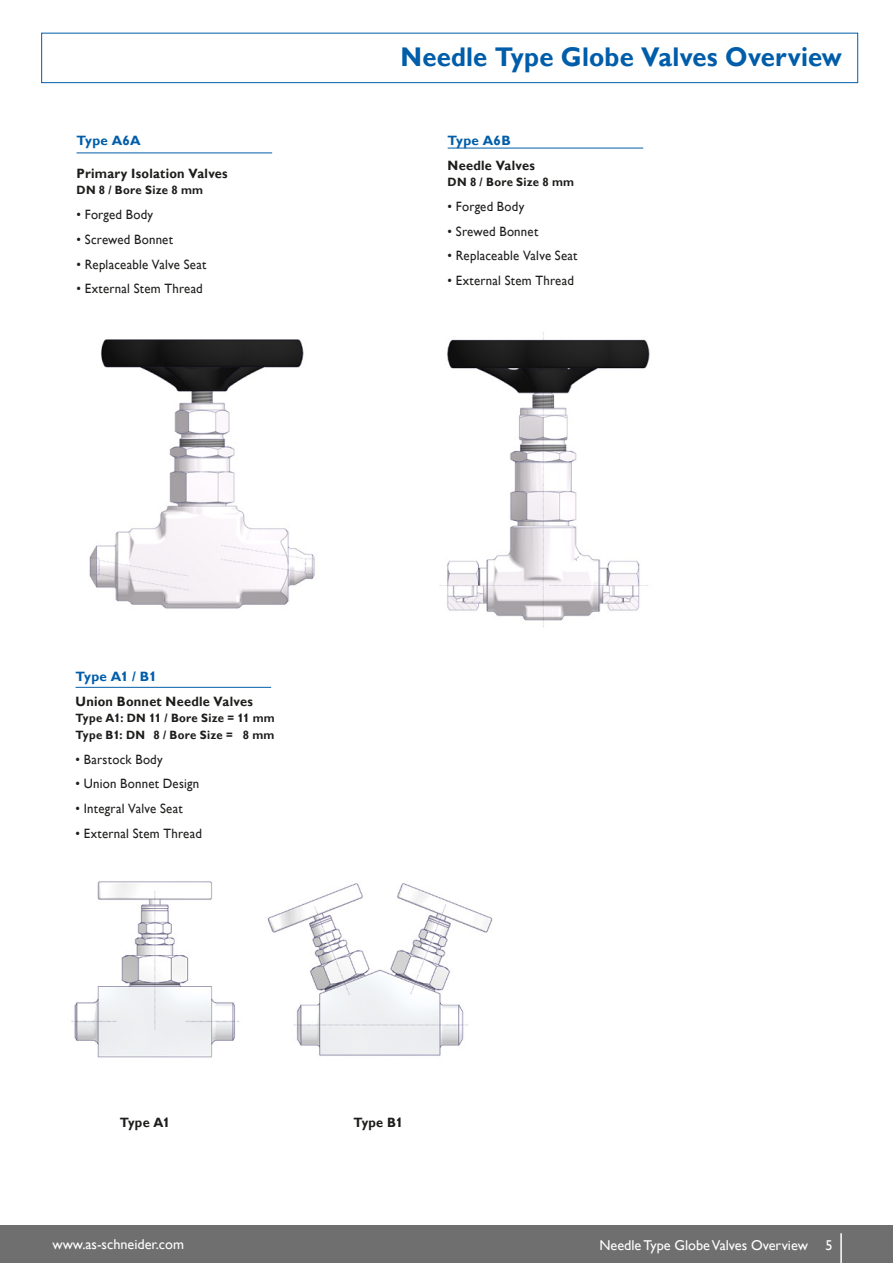
<style>
.page{position:relative;width:893px;height:1263px;background:#fff}
.page>*{position:absolute;margin:0;border:0;box-sizing:border-box;transform-origin:0 0}
.t1{font:700 27px "Gill Alt One";letter-spacing:.005em;color:#005da9;scale:.95 1}
.t2{font:14.25px "Gill Alt One";color:#fff}
.t3{font:13.5px "Gill Alt One";letter-spacing:.02em;color:#1d1d1b;scale:.95 1}
.t4{font:700 13.5px "Gill Alt One";letter-spacing:.02em;color:#1d1d1b;scale:.95 1}
.t5{font:700 13.5px "Gill Alt One";letter-spacing:.01em;color:#005da9}
.t6{font:700 12px/16.5px "Gill Alt One";letter-spacing:.02em;color:#1d1d1b;scale:.95 1}
</style>
<div class="page">
<div style="left:41px;top:33px;width:817px;height:50px;border:1px solid #005da9"></div>
<hr style="left:77px;top:153px;width:195px;height:1px;background:#005da9">
<hr style="left:448px;top:148px;width:195px;height:1px;background:#005da9">
<img style="left:89px;top:339px;width:226px;height:270px">
<img style="left:439px;top:332px;width:211px;height:296px">
<hr style="left:76px;top:687px;width:195px;height:1px;background:#005da9">
<img style="left:71px;top:881px;width:169px;height:177px">
<img style="left:267px;top:883px;width:226px;height:173px">
<div style="left:0;top:1225px;width:893px;height:38px;background:#706f6f"></div>
<hr style="left:840px;top:1233px;width:2px;height:30px;background:#fff">
<h1 class="t1" style="left:400px;top:41px;width:466px">Needle Type Globe Valves Overview</h1>
<p class="t5" style="left:76px;top:132px;width:66px">Type A6A</p>
<p class="t5" style="left:448px;top:132px;width:65px">Type A6B</p>
<p class="t4" style="left:77px;top:165px;width:161px">Primary Isolation Valves</p>
<p class="t6" style="left:77px;top:182px;width:135px">DN 8 / Bore Size 8 mm</p>
<p class="t3" style="left:77px;top:207px;width:82px">• Forged Body</p>
<p class="t3" style="left:77px;top:231px;width:103px">• Screwed Bonnet</p>
<p class="t3" style="left:77px;top:256px;width:138px">• Replaceable Valve Seat</p>
<p class="t3" style="left:77px;top:281px;width:134px">• External Stem Thread</p>
<p class="t4" style="left:448px;top:157px;width:93px">Needle Valves</p>
<p class="t6" style="left:448px;top:174px;width:135px">DN 8 / Bore Size 8 mm</p>
<p class="t3" style="left:448px;top:198px;width:82px">• Forged Body</p>
<p class="t3" style="left:448px;top:223px;width:97px">• Srewed Bonnet</p>
<p class="t3" style="left:448px;top:248px;width:138px">• Replaceable Valve Seat</p>
<p class="t3" style="left:448px;top:273px;width:134px">• External Stem Thread</p>
<p class="t5" style="left:75px;top:669px;width:83px">Type A1 / B1</p>
<p class="t4" style="left:76px;top:693px;width:188px">Union Bonnet Needle Valves</p>
<p class="t6" style="left:76px;top:710px;width:211px">Type A1: DN 11 / Bore Size = 11 mm<br>Type B1: DN 8 / Bore Size = 8 mm</p>
<p class="t3" style="left:76px;top:751px;width:93px">• Barstock Body</p>
<p class="t3" style="left:76px;top:776px;width:132px">• Union Bonnet Design</p>
<p class="t3" style="left:76px;top:801px;width:114px">• Integral Valve Seat</p>
<p class="t3" style="left:76px;top:825px;width:134px">• External Stem Thread</p>
<p class="t4" style="left:120px;top:1114px;width:54px">Type A1</p>
<p class="t4" style="left:353px;top:1114px;width:53px">Type B1</p>
<p class="t2" style="left:52px;top:1236px;width:133px">www.as-schneider.com</p>
<p class="t2" style="left:599px;top:1237px;width:235px">Needle Type Globe Valves Overview 5</p>
</div>
